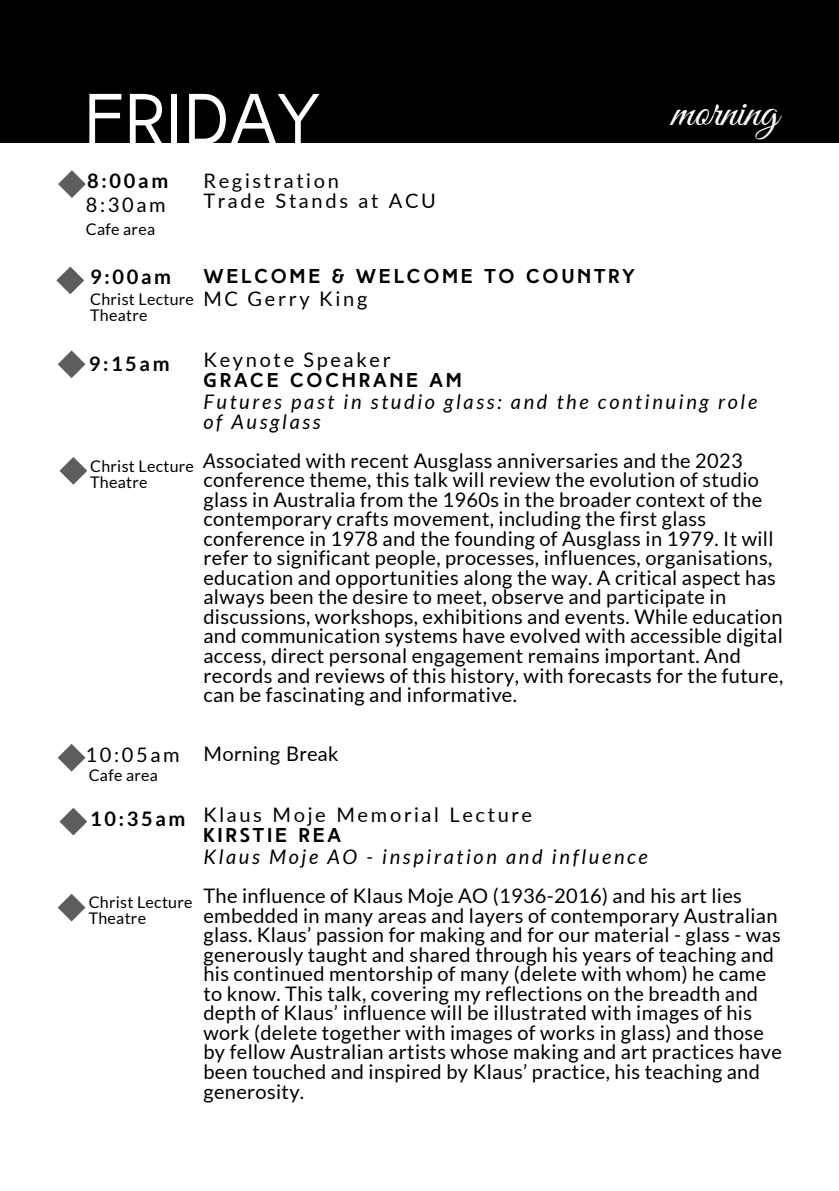
<style>
.page{position:relative;width:839px;height:1191px;background:#fff}
.page>*{position:absolute;margin:0;border:0;box-sizing:border-box;transform-origin:0 0}
.t1{font:72px "High Tide Sans";color:#fff}
.t2{font:45.6px "Great Vibes";color:#fff}
.t3{font:20px/19.6px "Lato";letter-spacing:.015em;color:#000}
.t4{font:italic 20px/19.6px "Lato";letter-spacing:.135em;color:#000}
.t5{font:20px/19.6px "Lato";letter-spacing:.135em;color:#000}
.t6{font:700 20px "High Tide";letter-spacing:.135em;color:#000}
.t7{font:700 20px "Lato";letter-spacing:.135em;color:#000}
.t8{font:16px/16px "Lato";letter-spacing:.015em;color:#000}
.s1{font-style:italic}
</style>
<div class="page">
<div style="left:0;top:0;width:838px;height:143px;background:#000"></div>
<svg style="left:58px;top:170px;width:28px;height:28px"></svg>
<svg style="left:56px;top:267px;width:28px;height:27px"></svg>
<svg style="left:58px;top:350px;width:27px;height:28px"></svg>
<svg style="left:59px;top:457px;width:28px;height:28px"></svg>
<svg style="left:58px;top:744px;width:27px;height:28px"></svg>
<svg style="left:59px;top:808px;width:28px;height:28px"></svg>
<svg style="left:58px;top:894px;width:27px;height:28px"></svg>
<h1 class="t1" style="left:84px;top:90px;width:237px">friday</h1>
<p class="t7" style="left:87px;top:169px;width:82px">8:00am</p>
<p class="t5" style="left:203px;top:171px;width:234px">Registration<br>Trade Stands at ACU</p>
<p class="t3" style="left:86px;top:194px;width:81px">8:30am</p>
<p class="t8" style="left:86px;top:221px;width:71px">Cafe area</p>
<p class="t7" style="left:90px;top:265px;width:82px">9:00am</p>
<p class="t8" style="left:90px;top:290px;width:105px">Christ Lecture<br>Theatre</p>
<p class="t6" style="left:203px;top:268px;width:432px">WELCOME &amp; WELCOME TO COUNTRY</p>
<p class="t5" style="left:203px;top:288px;width:165px">MC Gerry King</p>
<h2 class="t2" style="left:671px;top:87px;width:108px">morning</h2>
<p class="t7" style="left:89px;top:351px;width:82px">9:15am</p>
<p class="t8" style="left:90px;top:457px;width:105px">Christ Lecture<br>Theatre</p>
<p class="t3" style="left:85px;top:745px;width:96px">10:05am</p>
<p class="t8" style="left:89px;top:767px;width:71px">Cafe area</p>
<p class="t5" style="left:203px;top:350px;width:189px">Keynote Speaker</p>
<p class="t6" style="left:203px;top:372px;width:260px">GRACE COCHRANE AM</p>
<p class="t4" style="left:203px;top:392px;width:555px">Futures past in studio glass: and the continuing role of Ausglass</p>
<p class="t3" style="left:203px;top:450px;width:581px"><span class="s1">A</span>ssociated with recent Ausglass anniversaries and the 2023 conference theme, this talk will review the evolution of studio glass in Australia from the 1960s in the broader context of the contemporary crafts movement, including the first glass conference in 1978 and the founding of Ausglass in 1979. It will refer to significant people, processes, influences, organisations, education and opportunities along the way. A critical aspect has always been the desire to meet, observe and participate in discussions, workshops, exhibitions and events. While education and communication systems have evolved with accessible digital access, direct personal engagement remains important. And records and reviews of this history, with forecasts for the future, can be fascinating and informative.</p>
<p class="t3" style="left:203px;top:743px;width:136px">Morning Break</p>
<p class="t7" style="left:90px;top:806px;width:97px">10:35am</p>
<p class="t8" style="left:89px;top:894px;width:105px">Christ Lecture<br>Theatre</p>
<p class="t5" style="left:203px;top:805px;width:330px">Klaus Moje Memorial Lecture</p>
<p class="t6" style="left:203px;top:827px;width:139px">KIRSTIE REA</p>
<p class="t4" style="left:203px;top:847px;width:446px">Klaus Moje AO - inspiration and influence</p>
<p class="t3" style="left:203px;top:886px;width:580px">The influence of Klaus Moje AO (1936-2016) and his art lies embedded in many areas and layers of contemporary Australian glass. Klaus’ passion for making and for our material - glass - was generously taught and shared through his years of teaching and his continued mentorship of many (delete with whom) he came to know. This talk, covering my reflections on the breadth and depth of Klaus’ influence will be illustrated with images of his work (delete together with images of works in glass) and those by fellow Australian artists whose making and art practices have been touched and inspired by Klaus’ practice, his teaching and generosity.</p>
</div>
